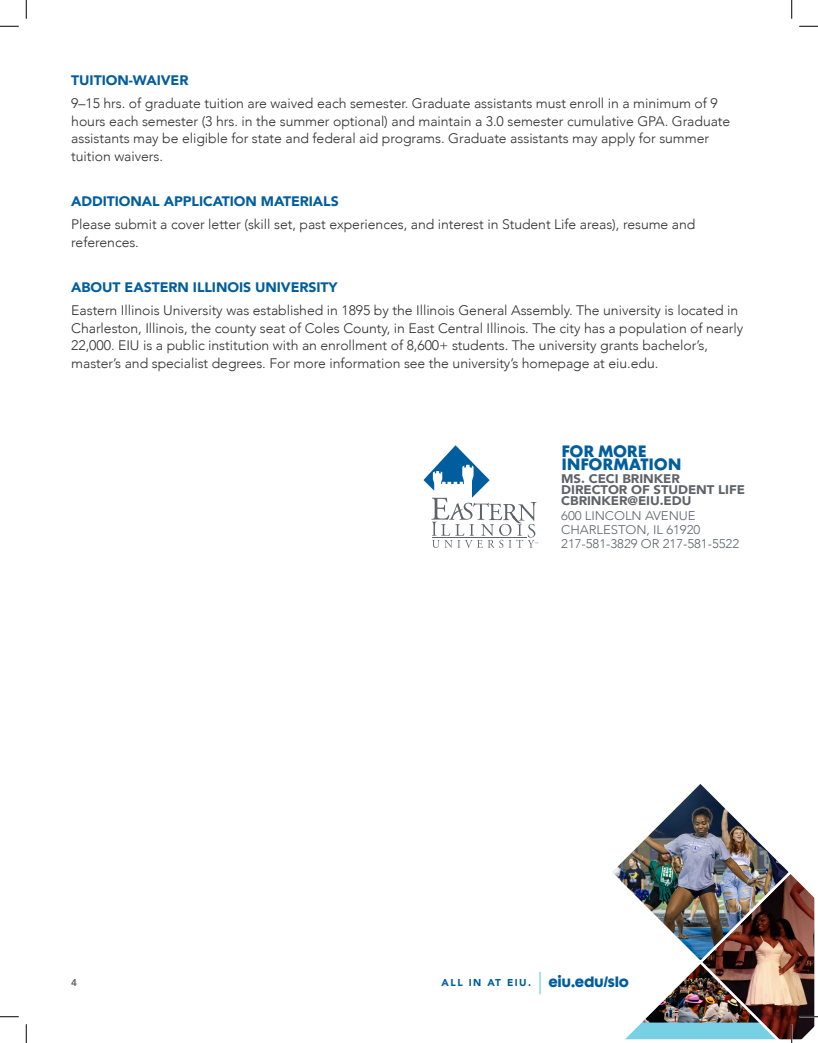
<style>
.page{position:relative;width:818px;height:1043px;background:#fff}
.page>*{position:absolute;margin:0;border:0;box-sizing:border-box;transform-origin:0 0}
.t1{font:15px/12.8px "Futura Maxi CG Bold";letter-spacing:-.01em;color:#005e9e}
.t2{font:300 13.75px/17.5px "Avenir";letter-spacing:-.005em;color:#312f30}
.t3{font:900 13.75px "Avenir";letter-spacing:-.005em;color:#005e9e}
.t4{font:13.75px "Futura Maxi CG Bold";letter-spacing:-.02em;color:#005e9e}
.t5{font:300 12.5px "Avenir";letter-spacing:-.005em;color:#5f6369;scale:1.05 1}
.t6{font:900 12.5px "Avenir";letter-spacing:-.005em;color:#5f6369;scale:1.05 1}
.t7{font:900 10px "Avenir";letter-spacing:.15em;color:#005e9e}
.t8{font:800 10px "Avenir";color:#5f6369}
</style>
<div class="page">
<svg style="left:539px;top:971px;width:1px;height:23px"></svg>
<svg style="left:423px;top:445px;width:115px;height:103px"></svg>
<svg style="left:0;top:25px;width:19px;height:2px"></svg>
<svg style="left:799px;top:25px;width:19px;height:2px"></svg>
<svg style="left:0;top:1016px;width:19px;height:1px"></svg>
<svg style="left:25px;top:0;width:2px;height:19px"></svg>
<svg style="left:25px;top:1024px;width:2px;height:18px"></svg>
<svg style="left:791px;top:0;width:1px;height:19px"></svg>
<img style="left:612px;top:784px;width:206px;height:258px">
<p class="t3" style="left:71px;top:68px;width:119px">TUITION-WAIVER</p>
<p class="t2" style="left:71px;top:95px;width:660px">9–15 hrs. of graduate tuition are waived each semester. Graduate assistants must enroll in a minimum of 9 hours each semester (3 hrs. in the summer optional) and maintain a 3.0 semester cumulative GPA. Graduate assistants may be eligible for state and federal aid programs. Graduate assistants may apply for summer tuition waivers.</p>
<p class="t3" style="left:71px;top:189px;width:269px">ADDITIONAL APPLICATION MATERIALS</p>
<p class="t2" style="left:71px;top:216px;width:625px">Please submit a cover letter (skill set, past experiences, and interest in Student Life areas), resume and references.</p>
<p class="t3" style="left:71px;top:275px;width:268px">ABOUT EASTERN ILLINOIS UNIVERSITY</p>
<p class="t2" style="left:71px;top:301px;width:673px">Eastern Illinois University was established in 1895 by the Illinois General Assembly. The university is located in Charleston, Illinois, the county seat of Coles County, in East Central Illinois. The city has a population of nearly 22,000. EIU is a public institution with an enrollment of 8,600+ students. The university grants bachelor’s, master’s and specialist degrees. For more information see the university’s homepage at eiu.edu.</p>
<p class="t8" style="left:71px;top:975px;width:7px">4</p>
<p class="t1" style="left:561px;top:445px;width:122px">FOR MORE<br>INFORMATION</p>
<p class="t6" style="left:561px;top:468px;width:114px">MS. CECI BRINKER</p>
<p class="t6" style="left:561px;top:479px;width:176px">DIRECTOR OF STUDENT LIFE</p>
<p class="t6" style="left:561px;top:490px;width:125px">CBRINKER@EIU.EDU</p>
<p class="t5" style="left:561px;top:508px;width:129px">600 LINCOLN AVENUE</p>
<p class="t5" style="left:561px;top:522px;width:134px">CHARLESTON, IL 61920</p>
<p class="t5" style="left:561px;top:536px;width:171px">217-581-3829 OR 217-581-5522</p>
<p class="t7" style="left:441px;top:974px;width:91px">ALL IN AT EIU.</p>
<p class="t4" style="left:548px;top:972px;width:82px">eiu.edu/slo</p>
</div>
